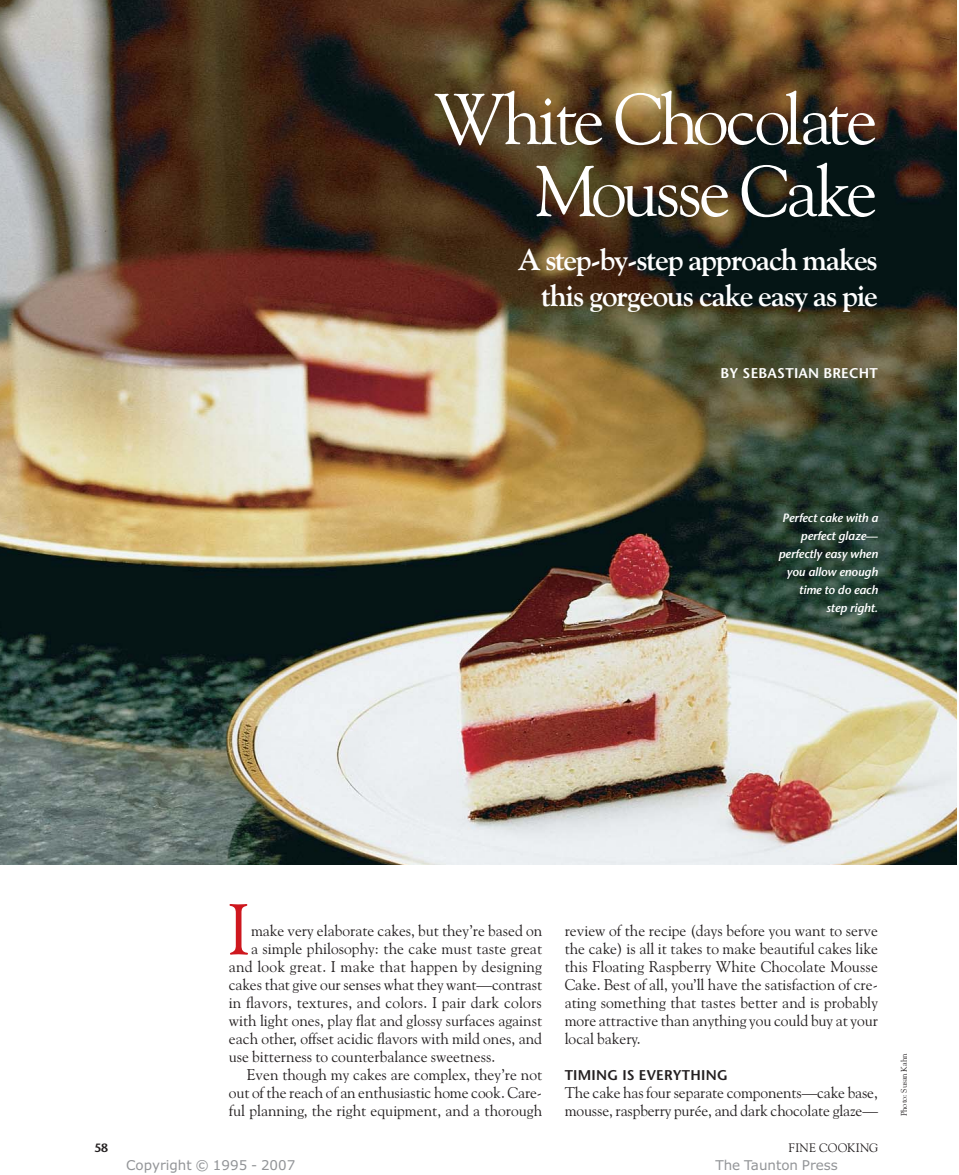
<style>
.page{position:relative;width:959px;height:1175px;background:#fff}
.page>*{position:absolute;margin:0;border:0;box-sizing:border-box;transform-origin:0 0}
.t1{font:72px/72px "Goudy Old Style BT";letter-spacing:-.045em;color:#fff;text-align:right}
.t2{font:72px "Goudy Old Style BT";color:#ce171e}
.t3{font:700 30px/36px "Goudy Old Style BT";letter-spacing:-.025em;color:#fff;text-align:right}
.t4{font:15.6px/18px "Goudy Old Style BT";color:#231f20;text-align:justify}
.t5{font:600 14.1px "Stone Sans";letter-spacing:.015em;color:#231f20}
.t6{font:600 14.1px "Stone Sans";letter-spacing:.015em;color:#fff}
.t7{font:13.5px "Verdana";color:#939598}
.t8{font:12.3px "Goudy Old Style BT";letter-spacing:.025em;color:#231f20}
.t9{font:italic 600 12px/18px "Stone Sans";letter-spacing:-.01em;color:#fff;text-align:right}
.t10{font:600 12px "Stone Sans";color:#231f20}
.t11{font:8.25px "Goudy Old Style BT";color:#231f20}
</style>
<div class="page">
<img style="left:0;top:0;width:956px;height:864px">
<h1 class="t1" style="left:434px;top:88px;width:445px">White Chocolate<br>Mousse Cake</h1>
<h2 class="t3" style="left:517px;top:244px;width:362px">A step-by-step approach makes this gorgeous cake easy as pie</h2>
<p class="t6" style="left:720px;top:368px;width:159px">BY SEBASTIAN BRECHT</p>
<p class="t9" style="left:778px;top:510px;width:101px">Perfect cake with a perfect glaze— perfectly easy when you allow enough time to do each step right.</p>
<h1 class="t2" style="left:227px;top:898px;width:25px">I</h1>
<p class="t4" style="left:251px;top:923px;width:292px">make very elaborate cakes, but they’re based on</p>
<p class="t4" style="left:251px;top:941px;width:293px">a simple philosophy: the cake must taste great</p>
<p class="t4" style="left:229px;top:959px;width:315px">and look great. I make that happen by designing</p>
<p class="t4" style="left:229px;top:977px;width:315px">cakes that give our senses what they want—contrast</p>
<p class="t4" style="left:229px;top:995px;width:314px">in flavors, textures, and colors. I pair dark colors</p>
<p class="t4" style="left:229px;top:1013px;width:315px">with light ones, play flat and glossy surfaces against</p>
<p class="t4" style="left:229px;top:1031px;width:315px">each other, offset acidic flavors with mild ones, and</p>
<p class="t4" style="left:229px;top:1049px;width:268px">use bitterness to counterbalance sweetness.</p>
<p class="t4" style="left:247px;top:1067px;width:297px">Even though my cakes are complex, they’re not</p>
<p class="t4" style="left:229px;top:1085px;width:315px">out of the reach of an enthusiastic home cook. Care-</p>
<p class="t4" style="left:229px;top:1103px;width:315px">ful planning, the right equipment, and a thorough</p>
<p class="t4" style="left:564px;top:923px;width:315px">review of the recipe (days before you want to serve the cake) is all it takes to make beautiful cakes like this Floating Raspberry White Chocolate Mousse Cake. Best of all, you’ll have the satisfaction of cre&shy;ating something that tastes better and is probably more attractive than anything you could buy at your local bakery.</p>
<p class="t5" style="left:564px;top:1070px;width:165px">TIMING IS EVERYTHING</p>
<p class="t4" style="left:564px;top:1085px;width:315px">The cake has four separate components—cake base, mousse, raspberry purée, and dark chocolate glaze—</p>
<p class="t10" style="left:94px;top:1143px;width:15px">58</p>
<p class="t8" style="left:788px;top:1142px;width:91px">FINE COOKING</p>
<p class="t7" style="left:126px;top:1160px;width:171px">Copyright © 1995 - 2007</p>
<p class="t7" style="left:715px;top:1160px;width:124px">The Taunton Press</p>
<p class="t11" style="left:900px;top:1116px;width:65px;rotate:-90deg">Photo: Susan Kahn</p>
</div>
